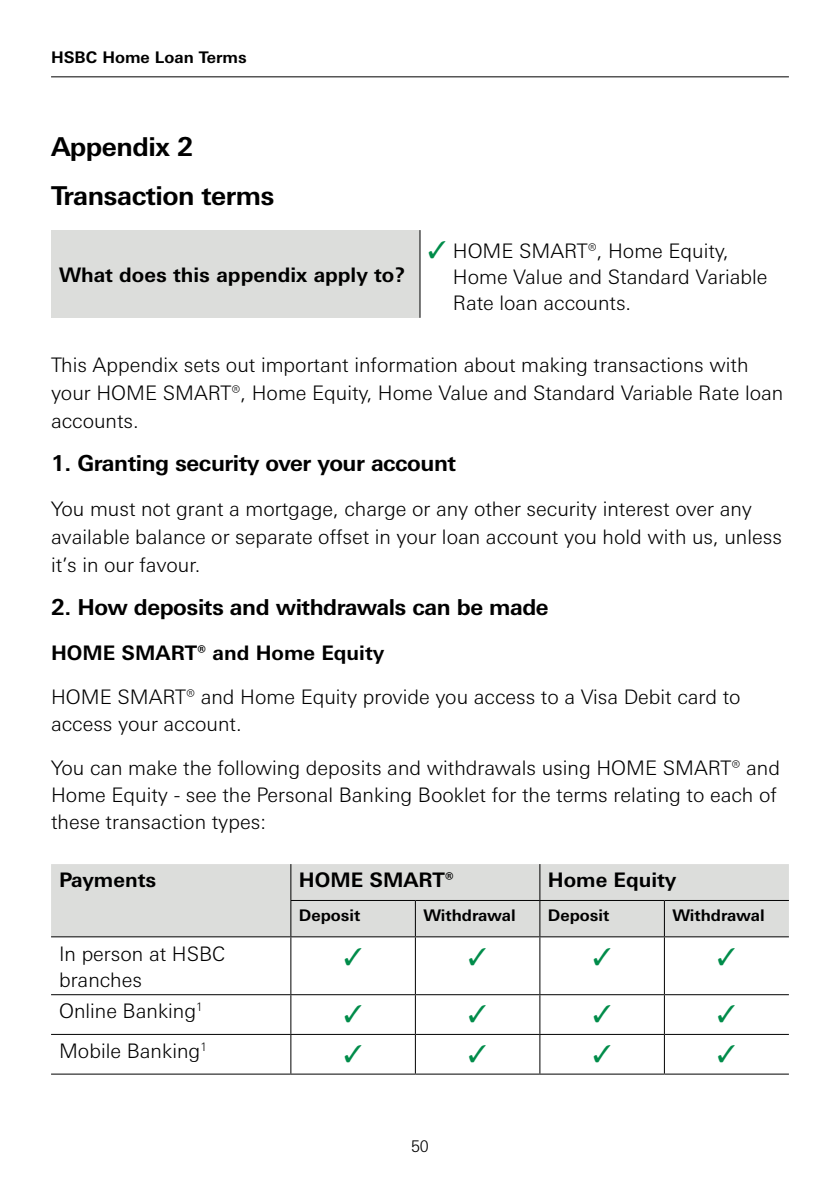
<style>
.page{position:relative;width:840px;height:1191px;background:#fff}
.page>*{position:absolute;margin:0;border:0;box-sizing:border-box;transform-origin:0 0}
.t1{font:700 26px/49px "Univers Nextfor HSBC";letter-spacing:-.02em;color:#000}
.t2{font:700 22px "Univers Nextfor HSBC";letter-spacing:-.02em;color:#000}
.t3{font:300 20px/28px "Univers Nextfor HSBC";color:#000}
.t4{font:700 20px "Univers Nextfor HSBC";color:#000}
.t5{font:700 16px "Univers Nextfor HSBC";color:#000}
.t6{font:300 16px "Univers Nextfor HSBC";color:#000}
.s1{color:#008c4a}
</style>
<div class="page">
<hr style="left:51px;top:76px;width:737px;height:1px;background:#000">
<div style="left:51px;top:230px;width:369px;height:88px;background:#dcdddb"></div>
<hr style="left:419px;top:230px;width:1px;height:88px;background:#000">
<div style="left:51px;top:864px;width:737px;height:72px;background:#dcdddb"></div>
<hr style="left:290px;top:937px;width:1px;height:57px;background:#000">
<hr style="left:290px;top:995px;width:1px;height:39px;background:#000">
<hr style="left:290px;top:1035px;width:1px;height:38px;background:#000">
<hr style="left:51px;top:994px;width:240px;height:1px;background:#000">
<hr style="left:291px;top:994px;width:124px;height:1px;background:#000">
<hr style="left:415px;top:994px;width:124px;height:1px;background:#000">
<hr style="left:539px;top:994px;width:125px;height:1px;background:#000">
<hr style="left:664px;top:994px;width:124px;height:1px;background:#000">
<hr style="left:51px;top:1073px;width:240px;height:1px;background:#000">
<hr style="left:291px;top:1073px;width:124px;height:1px;background:#000">
<hr style="left:415px;top:1073px;width:124px;height:1px;background:#000">
<hr style="left:539px;top:1073px;width:125px;height:1px;background:#000">
<hr style="left:664px;top:1073px;width:124px;height:1px;background:#000">
<hr style="left:414px;top:937px;width:1px;height:57px;background:#000">
<hr style="left:539px;top:937px;width:1px;height:57px;background:#000">
<hr style="left:663px;top:937px;width:1px;height:57px;background:#000">
<hr style="left:414px;top:995px;width:1px;height:39px;background:#000">
<hr style="left:539px;top:995px;width:1px;height:39px;background:#000">
<hr style="left:663px;top:995px;width:1px;height:39px;background:#000">
<hr style="left:414px;top:1035px;width:1px;height:38px;background:#000">
<hr style="left:539px;top:1035px;width:1px;height:38px;background:#000">
<hr style="left:663px;top:1035px;width:1px;height:38px;background:#000">
<hr style="left:51px;top:1034px;width:240px;height:1px;background:#000">
<hr style="left:291px;top:1034px;width:124px;height:1px;background:#000">
<hr style="left:415px;top:1034px;width:124px;height:1px;background:#000">
<hr style="left:539px;top:1034px;width:125px;height:1px;background:#000">
<hr style="left:664px;top:1034px;width:124px;height:1px;background:#000">
<hr style="left:290px;top:900px;width:125px;height:1px;background:#000">
<hr style="left:415px;top:900px;width:124px;height:1px;background:#000">
<hr style="left:539px;top:900px;width:125px;height:1px;background:#000">
<hr style="left:664px;top:900px;width:124px;height:1px;background:#000">
<hr style="left:51px;top:936px;width:240px;height:1px;background:#000">
<hr style="left:291px;top:936px;width:124px;height:1px;background:#000">
<hr style="left:415px;top:936px;width:124px;height:1px;background:#000">
<hr style="left:539px;top:936px;width:125px;height:1px;background:#000">
<hr style="left:664px;top:936px;width:124px;height:1px;background:#000">
<hr style="left:290px;top:864px;width:1px;height:36px;background:#000">
<hr style="left:539px;top:864px;width:1px;height:36px;background:#000">
<hr style="left:290px;top:901px;width:1px;height:35px;background:#000">
<hr style="left:414px;top:901px;width:1px;height:35px;background:#000">
<hr style="left:539px;top:901px;width:1px;height:35px;background:#000">
<hr style="left:663px;top:901px;width:1px;height:35px;background:#000">
<p class="t5" style="left:51px;top:46px;width:197px">HSBC Home Loan Terms</p>
<h1 class="t1" style="left:51px;top:121px;width:225px">Appendix 2<br>Transaction terms</h1>
<p class="t4" style="left:59px;top:260px;width:347px">What does this appendix apply to?</p>
<p class="t3" style="left:452px;top:236px;width:316px;line-height:26px;text-indent:-25px"><span class="s1">✓</span> HOME SMART®, Home Equity,<br>Home Value and Standard Variable<br>Rate loan accounts.</p>
<p class="t3" style="left:51px;top:349px;width:733px">This Appendix sets out important information about making transactions with your HOME SMART®, Home Equity, Home Value and Standard Variable Rate loan accounts.</p>
<p class="t2" style="left:51px;top:447px;width:406px">1. Granting security over your account</p>
<p class="t3" style="left:51px;top:493px;width:732px">You must not grant a mortgage, charge or any other security interest over any available balance or separate offset in your loan account you hold with us, unless it’s in our favour.</p>
<p class="t2" style="left:51px;top:591px;width:499px">2. How deposits and withdrawals can be made</p>
<p class="t4" style="left:51px;top:638px;width:334px">HOME SMART® and Home Equity</p>
<p class="t3" style="left:51px;top:682px;width:690px;line-height:27px">HOME SMART® and Home Equity provide you access to a Visa Debit card to access your account.</p>
<p class="t3" style="left:51px;top:753px;width:730px;line-height:27px">You can make the following deposits and withdrawals using HOME SMART® and<br>Home Equity - see the Personal Banking Booklet for the terms relating to each of these transaction types:</p>
<p class="t4" style="left:59px;top:866px;width:99px">Payments</p>
<p class="t4" style="left:299px;top:866px;width:156px">HOME SMART®</p>
<p class="t4" style="left:547px;top:866px;width:130px">Home Equity</p>
<p class="t5" style="left:299px;top:903px;width:63px">Deposit</p>
<p class="t5" style="left:423px;top:903px;width:94px">Withdrawal</p>
<p class="t5" style="left:547px;top:903px;width:63px">Deposit</p>
<p class="t5" style="left:672px;top:903px;width:94px">Withdrawal</p>
<p class="t3" style="left:59px;top:939px;width:168px;line-height:26px">In person at HSBC branches</p>
<p class="t3" style="left:59px;top:995px;width:145px">Online Banking<sup>1</sup></p>
<p class="t3" style="left:59px;top:1035px;width:149px">Mobile Banking<sup>1</sup></p>
<p class="t6" style="left:411px;top:1135px;width:19px">50</p>
</div>
